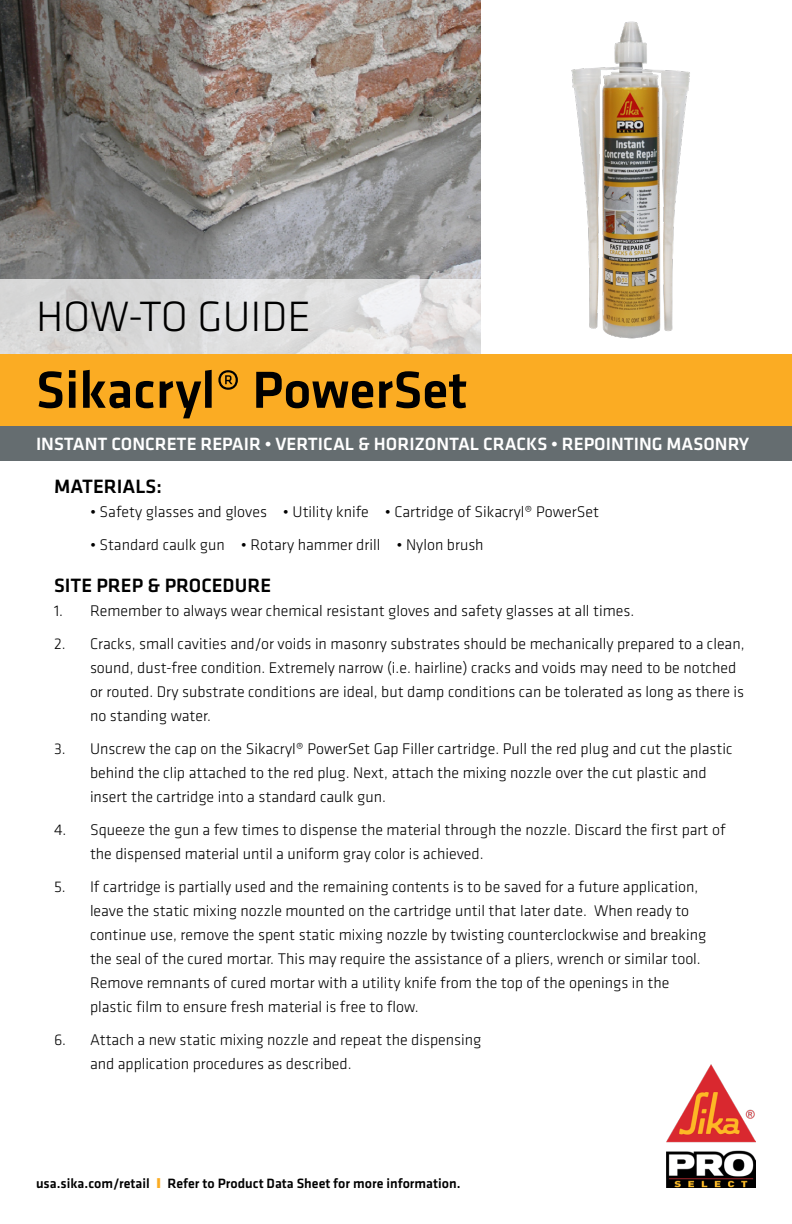
<style>
.page{position:relative;width:792px;height:1224px;background:#fff}
.page>*{position:absolute;margin:0;border:0;box-sizing:border-box;transform-origin:0 0}
.t1{font:500 54px "Klavika";color:#000}
.t2{font:300 44px "Klavika";color:#000}
.t3{font:500 20px "Klavika";color:#000}
.t4{font:500 18.4px "Klavika";color:#fff}
.t5{font:300 16px/24px "Klavika";color:#000}
.t6{font:500 14px "Klavika";color:#000}
.s1{font-weight:400}
</style>
<div class="page">
<img style="left:0;top:0;width:481px;height:279px">
<div style="left:0;top:425px;width:792px;height:36px;background:#656d70"></div>
<img style="left:667px;top:1064px;width:89px;height:124px">
<div style="left:0;top:354px;width:792px;height:71px;background:#fbac23"></div>
<svg style="left:0;top:279px;width:481px;height:75px;background:#ddd"></svg>
<img style="left:424px;top:5px;width:266px;height:342px">
<h2 class="t2" style="left:36px;top:290px;width:276px">HOW-TO GUIDE</h2>
<h1 class="t1" style="left:36px;top:353px;width:433px">Sikacryl<span class="s1">®</span> PowerSet</h1>
<p class="t4" style="left:36px;top:432px;width:715px">INSTANT CONCRETE REPAIR • VERTICAL &amp; HORIZONTAL CRACKS • REPOINTING MASONRY</p>
<p class="t3" style="left:54px;top:473px;width:109px">MATERIALS:</p>
<p class="t5" style="left:90px;top:500px;width:510px">• Safety glasses and gloves • Utility knife • Cartridge of Sikacryl® PowerSet</p>
<p class="t5" style="left:90px;top:533px;width:395px">• Standard caulk gun • Rotary hammer drill • Nylon brush</p>
<p class="t3" style="left:54px;top:572px;width:219px">SITE PREP &amp; PROCEDURE</p>
<p class="t5" style="left:54px;top:599px;width:582px">1. Remember to always wear chemical resistant gloves and safety glasses at all times.</p>
<p class="t5" style="left:90px;top:632px;width:656px;text-indent:-36px">2. Cracks, small cavities and/or voids in masonry substrates should be mechanically prepared to a clean, sound, dust-free condition. Extremely narrow (i.e. hairline) cracks and voids may need to be notched or routed. Dry substrate conditions are ideal, but damp conditions can be tolerated as long as there is no standing water.</p>
<p class="t5" style="left:90px;top:737px;width:644px;text-indent:-36px">3. Unscrew the cap on the Sikacryl® PowerSet Gap Filler cartridge. Pull the red plug and cut the plastic behind the clip attached to the red plug. Next, attach the mixing nozzle over the cut plastic and insert the cartridge into a standard caulk gun.</p>
<p class="t5" style="left:90px;top:818px;width:637px;text-indent:-36px">4. Squeeze the gun a few times to dispense the material through the nozzle. Discard the first part of the dispensed material until a uniform gray color is achieved.</p>
<p class="t5" style="left:90px;top:875px;width:618px;text-indent:-36px">5. If cartridge is partially used and the remaining contents is to be saved for a future application, leave the static mixing nozzle mounted on the cartridge until that later date. When ready to continue use, remove the spent static mixing nozzle by twisting counterclockwise and breaking the seal of the cured mortar. This may require the assistance of a pliers, wrench or similar tool.<br>Remove remnants of cured mortar with a utility knife from the top of the openings in the plastic film to ensure fresh material is free to flow.</p>
<p class="t5" style="left:90px;top:1028px;width:393px;text-indent:-36px">6. Attach a new static mixing nozzle and repeat the dispensing and application procedures as described.</p>
<p class="t6" style="left:36px;top:1174px;width:115px">usa.sika.com/retail</p>
<p class="t6" style="left:168px;top:1174px;width:295px">Refer to Product Data Sheet for more information.</p>
</div>
